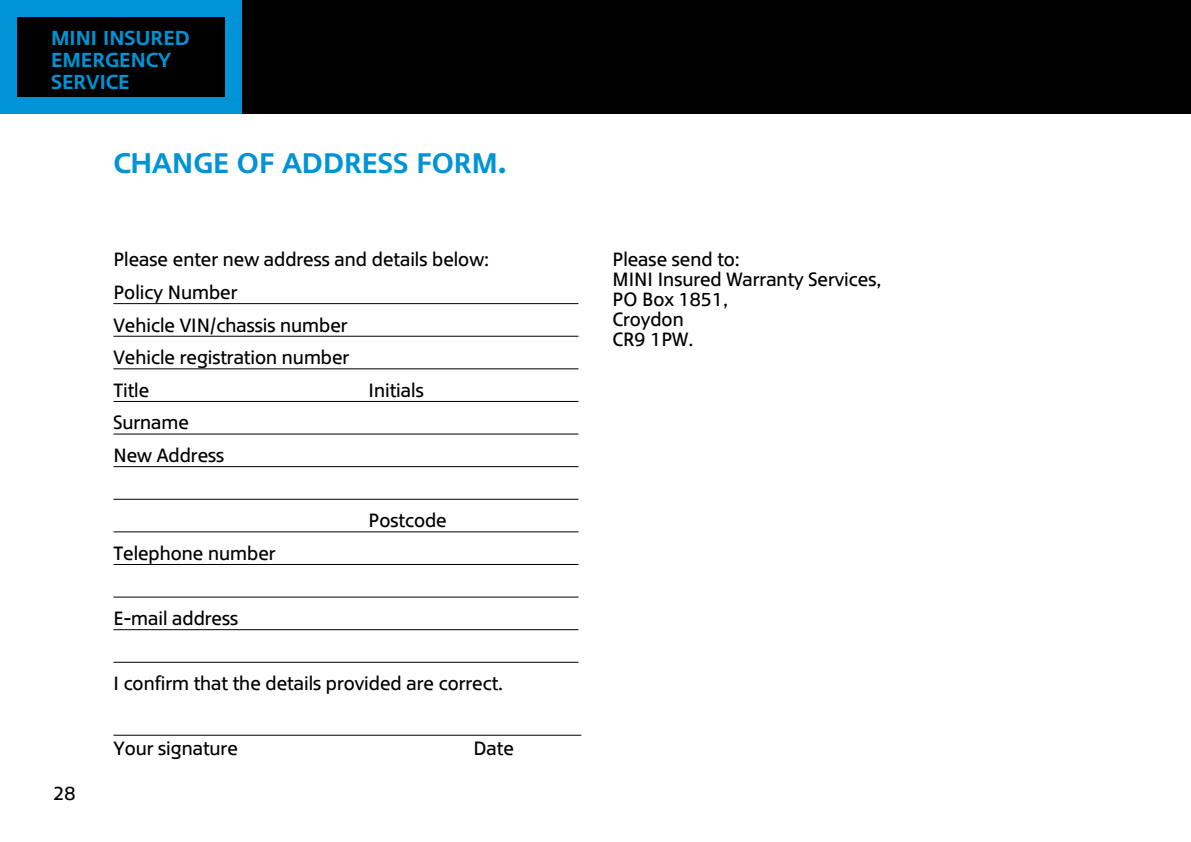
<style>
.page{position:relative;width:1191px;height:842px;background:#fff}
.page>*{position:absolute;margin:0;border:0;box-sizing:border-box;transform-origin:0 0}
.t1{font:28px "MINI Type Headline";color:#0093d5}
.t2{font:20px/22px "MINI Type Headline";color:#0093d5}
.t3{font:19px/32.6px "MINI Type";color:#000}
</style>
<div class="page">
<div style="left:0;top:0;width:1191px;height:113px;background:#000"></div>
<div style="left:0;top:0;width:242px;height:113px;background:#0093d5"></div>
<div style="left:17px;top:17px;width:208px;height:79px;background:#000"></div>
<hr style="left:113px;top:303px;width:465px;height:1px;background:#000">
<hr style="left:113px;top:336px;width:465px;height:1px;background:#000">
<hr style="left:113px;top:368px;width:465px;height:1px;background:#000">
<hr style="left:113px;top:401px;width:465px;height:1px;background:#000">
<hr style="left:113px;top:433px;width:465px;height:1px;background:#000">
<hr style="left:113px;top:466px;width:465px;height:1px;background:#000">
<hr style="left:113px;top:499px;width:465px;height:1px;background:#000">
<hr style="left:113px;top:531px;width:465px;height:1px;background:#000">
<hr style="left:113px;top:564px;width:465px;height:1px;background:#000">
<hr style="left:113px;top:597px;width:465px;height:1px;background:#000">
<hr style="left:113px;top:629px;width:465px;height:1px;background:#000">
<hr style="left:113px;top:662px;width:465px;height:1px;background:#000">
<hr style="left:113px;top:735px;width:468px;height:1px;background:#000">
<p class="t2" style="left:51px;top:25px;width:140px">MINI INSURED<br>EMERGE</p>
<p class="t2" style="left:131px;top:47px;width:25px">NCY</p>
<p class="t2" style="left:51px;top:69px;width:14px">SERV</p>
<p class="t2" style="left:100px;top:69px;width:19px">ICE</p>
<h1 class="t1" style="left:113px;top:144px;width:395px">CHANGE OF ADDRESS FORM.</h1>
<p class="t3" style="left:113px;top:243px;width:377px">Please enter new address and details below:<br>Policy Number<br>Vehicle VIN/chassis number<br>Vehicle registration number<br>Title</p>
<p class="t3" style="left:368px;top:374px;width:57px">Initials</p>
<p class="t3" style="left:113px;top:406px;width:112px">Surname<br>New Address</p>
<p class="t3" style="left:113px;top:537px;width:164px">Telephone number</p>
<p class="t3" style="left:113px;top:602px;width:126px">E-mail address</p>
<p class="t3" style="left:368px;top:504px;width:80px">Postcode</p>
<p class="t3" style="left:113px;top:667px;width:391px">I confirm that the details provided are correct.</p>
<p class="t3" style="left:54px;top:777px;width:24px">28</p>
<p class="t3" style="left:113px;top:732px;width:126px">Your signature</p>
<p class="t3" style="left:473px;top:732px;width:42px">Date</p>
<p class="t3" style="left:612px;top:250px;width:270px;line-height:20px">Please send to:<br>MINI Insured Warranty Services,<br>PO Box 1851,<br>Croydon<br>CR9 1PW.</p>
</div>
